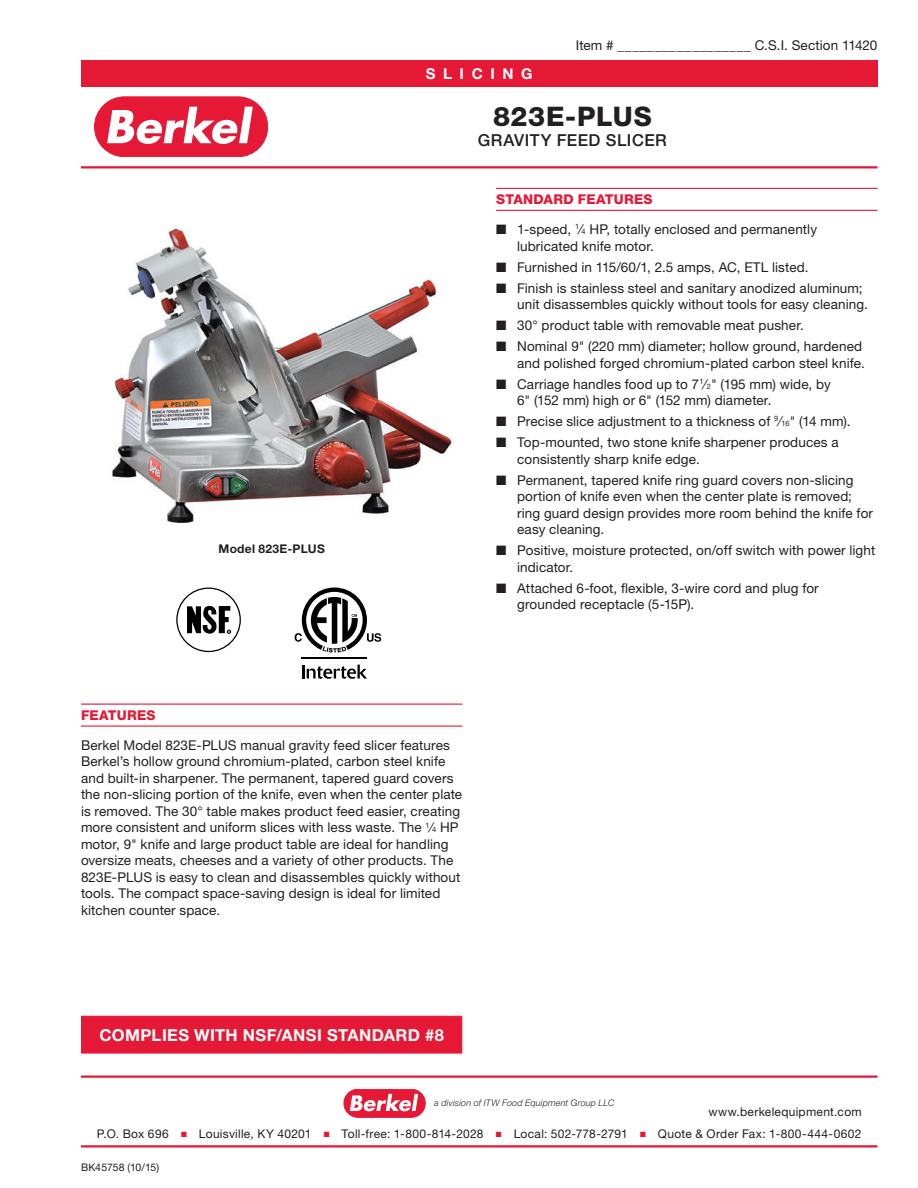
<style>
.page{position:relative;width:918px;height:1188px;background:#fff}
.page>*{position:absolute;margin:0;border:0;box-sizing:border-box;transform-origin:0 0}
.t1{font:800 27px "Helvetica Neue LT Std";letter-spacing:.02em;color:#231f20}
.Body_2_Align-Left{font:700 16.5px "Helvetica Neue LT Std";letter-spacing:.025em;color:#fff}
.Title_Sub_1{font:500 16.5px "Helvetica Neue LT Std";letter-spacing:.03em;color:#231f20}
.t2{font:700 15px "Helvetica Neue LT Std";letter-spacing:.51em;color:#fff}
.Body_2_Align-Left-2{font:13.5px/16.5px "Helvetica Neue LT Std";letter-spacing:.01em;color:#231f20}
.Sub_Head_1{font:800 13.5px "Helvetica Neue LT Std";letter-spacing:.02em;color:#e51836}
.t3{font:12px "Helvetica Neue LT Std";letter-spacing:.025em;color:#231f20}
.Note-Image{font:700 12px "Helvetica Neue LT Std";letter-spacing:.02em;color:#231f20}
.t4{font:10.5px "Helvetica Neue LT Std";letter-spacing:-.005em;color:#231f20}
.t5{font:italic 300 9px "Helvetica Neue LT Std";letter-spacing:.02em;color:#231f20}
.s1{font-size:7.35px}
</style>
<div class="page">
<hr style="left:81px;top:1076px;width:797px;height:2px;background:#e51836">
<hr style="left:81px;top:1145px;width:797px;height:3px;background:#e51836">
<div style="left:95px;top:97px;width:173px;height:60px;background:#e51836;border-radius:30px"></div>
<div style="left:95px;top:97px;width:173px;height:60px;border:1px solid #e51836;border-radius:30px"></div>
<svg style="left:107px;top:107px;width:146px;height:37px"></svg>
<div style="left:81px;top:60px;width:796px;height:27px;background:#e51836"></div>
<hr style="left:81px;top:166px;width:797px;height:2px;background:#e51836">
<div style="left:344px;top:1089px;width:81px;height:28px;background:#e51836;border-radius:14px"></div>
<div style="left:344px;top:1089px;width:81px;height:28px;border:1px solid #e51836;border-radius:14px"></div>
<svg style="left:350px;top:1094px;width:68px;height:17px"></svg>
<hr style="left:496px;top:188px;width:381px;height:1px;background:#e51836">
<hr style="left:496px;top:210px;width:381px;height:1px;background:#e51836">
<div style="left:81px;top:1016px;width:381px;height:38px;background:#e51836;border:1px solid #e51836"></div>
<hr style="left:81px;top:704px;width:381px;height:1px;background:#e51836">
<hr style="left:81px;top:726px;width:381px;height:1px;background:#e51836">
<div style="left:176px;top:588px;width:65px;height:64px;border:1px solid #000;border-radius:50%"></div>
<svg style="left:187px;top:605px;width:44px;height:29px"></svg>
<svg style="left:302px;top:665px;width:65px;height:14px"></svg>
<hr style="left:302px;top:658px;width:65px;height:1px;background:#000">
<svg style="left:295px;top:588px;width:86px;height:65px"></svg>
<img style="left:112px;top:227px;width:340px;height:297px">
<p class="t2" style="left:426px;top:64px;width:108px">SLICING</p>
<p class="Body_2_Align-Left-2" style="left:576px;top:37px;width:303px">Item # __________________ C.S.I. Section 11420</p>
<p class="Note-Image" style="left:219px;top:541px;width:108px">Model 823E-PLUS</p>
<p class="t1" style="left:493px;top:101px;width:160px">823E-PLUS</p>
<p class="Title_Sub_1" style="left:478px;top:130px;width:190px">GRAVITY FEED SLICER</p>
<p class="Sub_Head_1" style="left:496px;top:191px;width:158px">STANDARD FEATURES</p>
<p class="Body_2_Align-Left-2" style="left:517px;top:221px;width:301px;text-indent:-21px">■ 1-speed, <sup>1</sup>⁄<span class="s1">4</span> HP, totally enclosed and permanently lubricated knife motor.</p>
<p class="Body_2_Align-Left-2" style="left:496px;top:258px;width:314px">■ Furnished in 115/60/1, 2.5 amps, AC, ETL listed.</p>
<p class="Body_2_Align-Left-2" style="left:517px;top:279px;width:352px;text-indent:-21px">■ Finish is stainless steel and sanitary anodized aluminum; unit disassembles quickly without tools for easy cleaning.</p>
<p class="Body_2_Align-Left-2" style="left:496px;top:317px;width:309px">■ 30° product table with removable meat pusher.</p>
<p class="Body_2_Align-Left-2" style="left:496px;top:338px;width:370px;text-align:right">■ Nominal 9" (220 mm) diameter; hollow ground, hardened and polished forged chromium-plated carbon steel knife.</p>
<p class="Body_2_Align-Left-2" style="left:517px;top:375px;width:315px;text-indent:-21px">■ Carriage handles food up to 7<sup>1</sup>⁄<span class="s1">2</span>" (195 mm) wide, by<br>6" (152 mm) high or 6" (152 mm) diameter.</p>
<p class="Body_2_Align-Left-2" style="left:496px;top:413px;width:356px">■ Precise slice adjustment to a thickness of <sup>9</sup>⁄<span class="s1">16</span>" (14 mm).</p>
<p class="Body_2_Align-Left-2" style="left:517px;top:434px;width:323px;text-indent:-21px">■ Top-mounted, two stone knife sharpener produces a consistently sharp knife edge.</p>
<p class="Body_2_Align-Left-2" style="left:517px;top:471px;width:357px;text-indent:-21px">■ Permanent, tapered knife ring guard covers non-slicing portion of knife even when the center plate is removed; ring guard design provides more room behind the knife for easy cleaning.</p>
<p class="Body_2_Align-Left-2" style="left:517px;top:542px;width:360px;text-indent:-21px">■ Positive, moisture protected, on/off switch with power light indicator.</p>
<p class="Body_2_Align-Left-2" style="left:517px;top:579px;width:303px;text-indent:-21px">■ Attached 6-foot, flexible, 3-wire cord and plug for grounded receptacle (5-15P).</p>
<p class="Sub_Head_1" style="left:81px;top:707px;width:76px">FEATURES</p>
<p class="Body_2_Align-Left-2" style="left:81px;top:737px;width:383px">Berkel Model 823E-PLUS manual gravity feed slicer features Berkel’s hollow ground chromium-plated, carbon steel knife and built-in sharpener. The permanent, tapered guard covers the non-slicing portion of the knife, even when the center plate is removed. The 30° table makes product feed easier, creating more consistent and uniform slices with less waste. The <sup>1</sup>⁄<span class="s1">4</span> HP motor, 9" knife and large product table are ideal for handling oversize meats, cheeses and a variety of other products. The 823E-PLUS is easy to clean and disassembles quickly without tools. The compact space-saving design is ideal for limited kitchen counter space.</p>
<p class="Body_2_Align-Left" style="left:99px;top:1025px;width:346px">COMPLIES WITH NSF/ANSI STANDARD #8</p>
<p class="t5" style="left:434px;top:1098px;width:182px">a division of ITW Food Equipment Group LLC</p>
<p class="t3" style="left:709px;top:1105px;width:155px">www.berkelequipment.com</p>
<p class="t3" style="left:97px;top:1127px;width:766px">P.O. Box 696 <sup>■</sup> Louisville, KY 40201 <sup>■</sup> Toll-free: 1-800-814-2028 <sup>■</sup> Local: 502-778-2791 <sup>■</sup> Quote &amp; Order Fax: 1-800-444-0602</p>
<p class="t4" style="left:81px;top:1161px;width:80px">BK45758 (10/15)</p>
</div>
